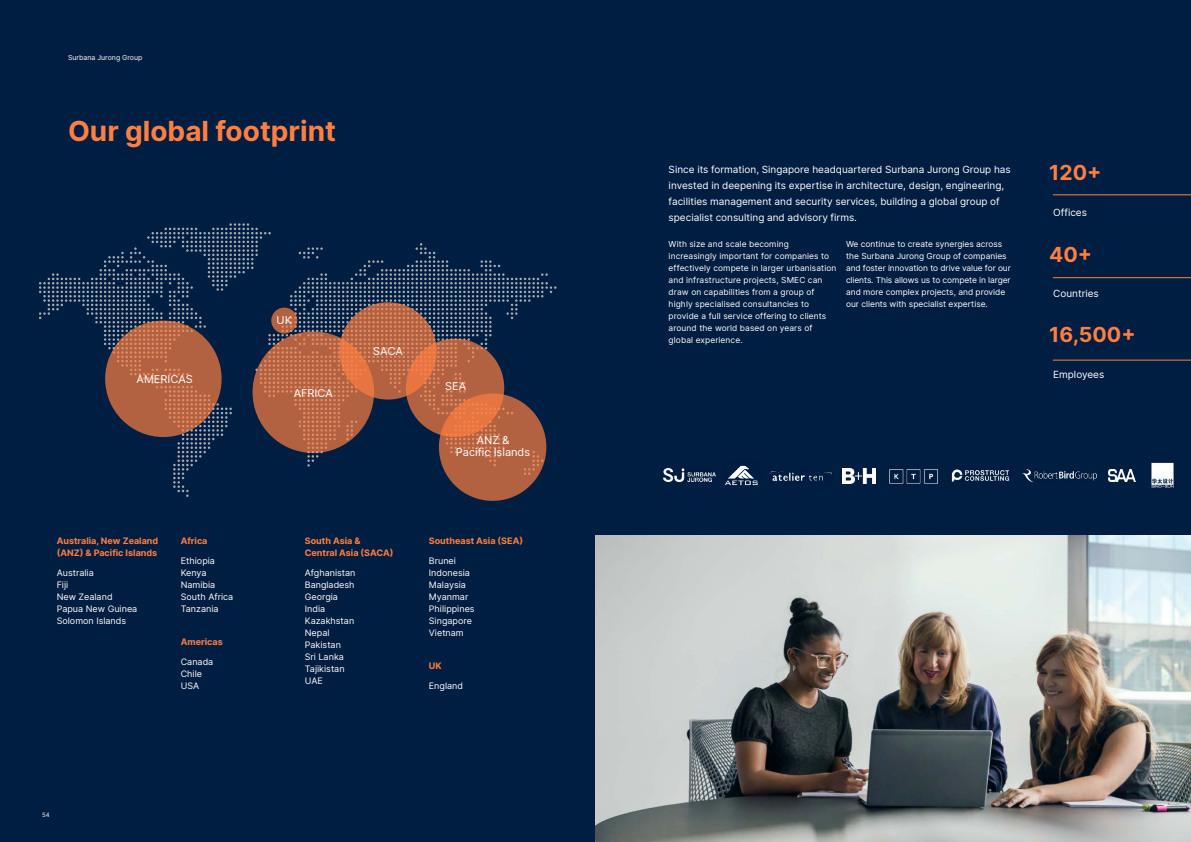
<style>
.page{position:relative;width:1191px;height:842px;background:#001e42}
.page>*{position:absolute;margin:0;border:0;box-sizing:border-box;transform-origin:0 0}
.t1{font:700 28px "Inter";color:#ff7f41}
.t2{font:700 21px "Inter";color:#ff7f41}
.t3{font:11px/11.7px "Inter";color:#fff;text-align:center}
.t4{font:10px/16px "Inter";color:#fff}
.t5{font:9px/12px "Inter";color:#fff}
.t6{font:700 9px/12px "Inter";color:#ff7f41}
.t7{font:8.4px/12px "Inter";letter-spacing:.01em;color:#fff}
.t8{font:7px "Inter";color:#fff}
.t9{font:6px "Inter";color:#fff}
</style>
<div class="page">
<img style="left:595px;top:535px;width:596px;height:307px">
<hr style="left:1053px;top:194px;width:138px;height:1px;background:#ff7f41">
<hr style="left:1053px;top:277px;width:138px;height:1px;background:#ff7f41">
<hr style="left:1053px;top:360px;width:138px;height:1px;background:#ff7f41">
<img style="left:725px;top:465px;width:33px;height:21px">
<img style="left:842px;top:469px;width:33px;height:14px">
<img style="left:889px;top:469px;width:50px;height:15px">
<img style="left:951px;top:469px;width:59px;height:13px">
<img style="left:1022px;top:470px;width:74px;height:12px">
<img style="left:1108px;top:470px;width:27px;height:12px">
<img style="left:1151px;top:462px;width:23px;height:26px">
<img style="left:664px;top:468px;width:51px;height:14px">
<img style="left:768px;top:471px;width:64px;height:11px">
<svg style="left:39px;top:273px;width:150px;height:224px"></svg>
<svg style="left:100px;top:223px;width:456px;height:269px"></svg>
<svg style="left:105px;top:321px;width:117px;height:116px;background:#b66544"></svg>
<svg style="left:271px;top:308px;width:26px;height:26px"></svg>
<svg style="left:252px;top:331px;width:122px;height:122px;background:#b86746"></svg>
<svg style="left:339px;top:302px;width:98px;height:98px;background:#c26b47"></svg>
<svg style="left:406px;top:339px;width:98px;height:98px;background:#bd6743"></svg>
<svg style="left:439px;top:393px;width:107px;height:108px;background:#bd6642"></svg>
<p class="t8" style="left:68px;top:52px;width:76px">Surbana Jurong Group</p>
<h1 class="t1" style="left:68px;top:110px;width:269px">Our global footprint</h1>
<h3 class="t3" style="left:137px;top:373px;width:58px">AMERICAS</h3>
<p class="t6" style="left:57px;top:534px;width:103px">Australia, New Zealand (ANZ) &amp; Pacific Islands</p>
<p class="t5" style="left:57px;top:567px;width:82px">Australia<br>Fiji<br>New Zealand<br>Papua New Guinea<br>Solomon Islands</p>
<p class="t6" style="left:181px;top:534px;width:28px">Africa</p>
<p class="t5" style="left:181px;top:555px;width:54px">Ethiopia<br>Kenya<br>Namibia<br>South Africa<br>Tanzania</p>
<p class="t6" style="left:181px;top:635px;width:44px">Americas</p>
<p class="t5" style="left:181px;top:656px;width:34px">Canada<br>Chile<br>USA</p>
<h3 class="t3" style="left:277px;top:314px;width:17px">UK</h3>
<h3 class="t3" style="left:294px;top:387px;width:41px">AFRICA</h3>
<h3 class="t3" style="left:373px;top:345px;width:31px">SACA</h3>
<h3 class="t3" style="left:445px;top:380px;width:23px">SEA</h3>
<h3 class="t3" style="left:456px;top:434px;width:76px">ANZ &amp;<br>Pacific Islands</h3>
<p class="t6" style="left:305px;top:534px;width:90px">South Asia &amp;<br>Central Asia (SACA)</p>
<p class="t5" style="left:305px;top:567px;width:52px">Afghanistan<br>Bangladesh<br>Georgia<br>India<br>Kazakhstan<br>Nepal<br>Pakistan<br>Sri Lanka<br>Tajikistan<br>UAE</p>
<p class="t6" style="left:429px;top:534px;width:96px">Southeast Asia (SEA)</p>
<p class="t5" style="left:429px;top:555px;width:47px">Brunei<br>Indonesia<br>Malaysia<br>Myanmar<br>Philippines<br>Singapore<br>Vietnam</p>
<p class="t6" style="left:429px;top:659px;width:14px">UK</p>
<p class="t5" style="left:429px;top:680px;width:36px">England</p>
<p class="t9" style="left:42px;top:810px;width:9px">54</p>
<p class="t4" style="left:668px;top:161px;width:344px">Since its formation, Singapore headquartered Surbana Jurong Group has invested in deepening its expertise in architecture, design, engineering, facilities management and security services, building a global group of specialist consulting and advisory firms.</p>
<p class="t7" style="left:668px;top:238px;width:169px">With size and scale becoming increasingly important for companies to effectively compete in larger urbanisation and infrastructure projects, SMEC can draw on capabilities from a group of highly specialised consultancies to provide a full service offering to clients around the world based on years of global experience.</p>
<p class="t7" style="left:846px;top:238px;width:166px">We continue to create synergies across the Surbana Jurong Group of companies and foster innovation to drive value for our clients. This allows us to compete in larger and more complex projects, and provide our clients with specialist expertise.</p>
<h2 class="t2" style="left:1049px;top:157px;width:54px">120+</h2>
<p class="t4" style="left:1053px;top:204px;width:35px">Offices</p>
<h2 class="t2" style="left:1049px;top:239px;width:44px">40+</h2>
<p class="t4" style="left:1053px;top:285px;width:47px">Countries</p>
<h2 class="t2" style="left:1049px;top:319px;width:88px">16,500+</h2>
<p class="t4" style="left:1053px;top:366px;width:53px">Employees</p>
</div>
